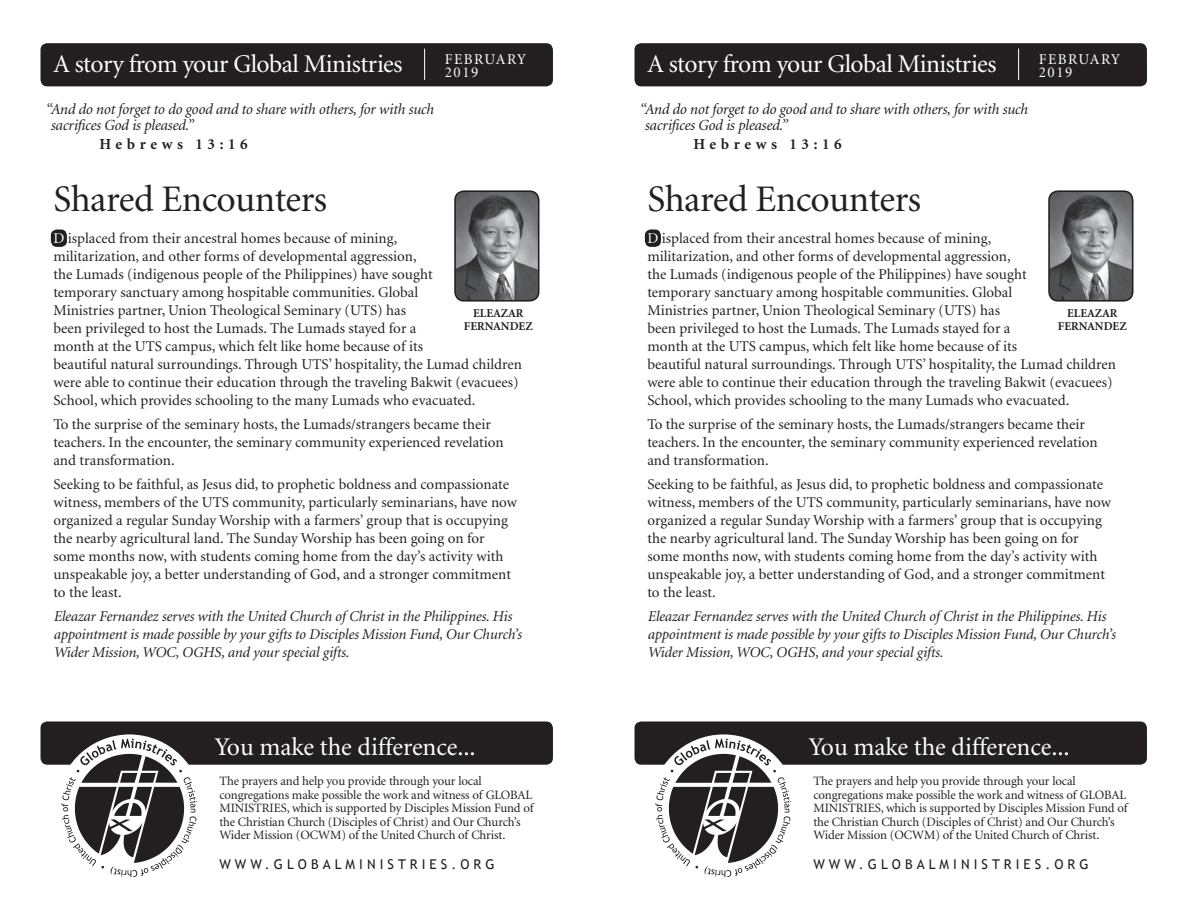
<style>
.page{position:relative;width:1188px;height:918px;background:#fff}
.page>*{position:absolute;margin:0;border:0;box-sizing:border-box;transform-origin:0 0}
.t1{font:37.5px "Minion";letter-spacing:-.015em;color:#231f20}
.t2{font:25.5px "Minion";letter-spacing:-.02em;color:#fff}
.t3{font:italic 15.3px/15.8px "Minion";letter-spacing:-.015em;color:#231f20}
.t4{font:700 15.3px "Minion";letter-spacing:.3em;color:#231f20}
.t5{font:15px/18px "Minion";color:#231f20}
.t6{font:italic 15px/18px "Minion";letter-spacing:-.01em;color:#231f20}
.t7{font:15px/13.5px "Minion";letter-spacing:.1em;color:#fff}
.t8{font:13.5px "Trebuchet MS";letter-spacing:.3em;color:#231f20}
.t9{font:12.75px/13.5px "Minion";letter-spacing:-.01em;color:#231f20}
.t10{font:700 12px/13.5px "Minion";color:#231f20;text-align:center}
.s1{color:#fff}
</style>
<div class="page">
<div style="left:51px;top:230px;width:16px;height:17px;background:#231f20;border-radius:6px"></div>
<div style="left:40px;top:43px;width:513px;height:43px;background:#231f20;border-radius:7px"></div>
<div style="left:40px;top:722px;width:513px;height:43px;background:#231f20;border-radius:7px"></div>
<img style="left:57px;top:735px;width:145px;height:143px">
<hr style="left:424px;top:49px;width:1px;height:31px;background:#fff">
<img style="left:457px;top:192px;width:82px;height:108px">
<div style="left:454px;top:190px;width:85px;height:112px;border:2px solid #231f20;border-radius:9px"></div>
<div style="left:645px;top:230px;width:16px;height:17px;background:#231f20;border-radius:6px"></div>
<div style="left:634px;top:43px;width:513px;height:43px;background:#231f20;border-radius:7px"></div>
<div style="left:634px;top:722px;width:513px;height:43px;background:#231f20;border-radius:7px"></div>
<img style="left:651px;top:735px;width:145px;height:143px">
<hr style="left:1018px;top:49px;width:1px;height:31px;background:#fff">
<img style="left:1051px;top:192px;width:82px;height:108px">
<div style="left:1048px;top:190px;width:85px;height:112px;border:2px solid #231f20;border-radius:9px"></div>
<h2 class="t2" style="left:53px;top:51px;width:351px">A story from your Global Ministries</h2>
<p class="t7" style="left:445px;top:53px;width:83px">FEBRUARY<br>2019</p>
<h2 class="t2" style="left:647px;top:51px;width:351px">A story from your Global Ministries</h2>
<p class="t7" style="left:1039px;top:53px;width:83px">FEBRUARY<br>2019</p>
<p class="t3" style="left:51px;top:102px;width:385px;text-indent:-5px">“And do not forget to do good and to share with others, for with such sacrifices God is pleased.”</p>
<p class="t4" style="left:100px;top:137px;width:150px">Hebrews 13:16</p>
<p class="t3" style="left:645px;top:102px;width:385px;text-indent:-5px">“And do not forget to do good and to share with others, for with such sacrifices God is pleased.”</p>
<p class="t4" style="left:694px;top:137px;width:150px">Hebrews 13:16</p>
<h1 class="t1" style="left:53px;top:180px;width:275px">Shared Encounters</h1>
<p class="t5" style="left:53px;top:230px;width:470px"><span class="s1">D</span> isplaced from their ancestral homes because of mining,<br>militarization, and other forms of developmental aggression,<br>the Lumads (indigenous people of the Philippines) have sought<br>temporary sanctuary among hospitable communities. Global<br>Ministries partner, Union Theological Seminary (UTS) has<br>been privileged to host the Lumads. The Lumads stayed for a<br>month at the UTS campus, which felt like home because of its<br>beautiful natural surroundings. Through UTS’ hospitality, the Lumad children were able to continue their education through the traveling Bakwit (evacuees)<br>School, which provides schooling to the many Lumads who evacuated.</p>
<p class="t5" style="left:53px;top:416px;width:452px">To the surprise of the seminary hosts, the Lumads/strangers became their teachers. In the encounter, the seminary community experienced revelation and transformation.</p>
<p class="t5" style="left:53px;top:476px;width:465px">Seeking to be faithful, as Jesus did, to prophetic boldness and compassionate witness, members of the UTS community, particularly seminarians, have now organized a regular Sunday Worship with a farmers’ group that is occupying the nearby agricultural land. The Sunday Worship has been going on for some months now, with students coming home from the day’s activity with unspeakable joy, a better understanding of God, and a stronger commitment to the least.</p>
<p class="t6" style="left:53px;top:608px;width:470px">Eleazar Fernandez serves with the United Church of Christ in the Philippines. His appointment is made possible by your gifts to Disciples Mission Fund, Our Church’s<br>Wider Mission, WOC, OGHS, and your special gifts.</p>
<p class="t10" style="left:464px;top:307px;width:70px">ELEAZAR<br>FERNANDEZ</p>
<h1 class="t1" style="left:647px;top:180px;width:275px">Shared Encounters</h1>
<p class="t5" style="left:647px;top:230px;width:470px"><span class="s1">D</span> isplaced from their ancestral homes because of mining,<br>militarization, and other forms of developmental aggression,<br>the Lumads (indigenous people of the Philippines) have sought<br>temporary sanctuary among hospitable communities. Global<br>Ministries partner, Union Theological Seminary (UTS) has<br>been privileged to host the Lumads. The Lumads stayed for a<br>month at the UTS campus, which felt like home because of its<br>beautiful natural surroundings. Through UTS’ hospitality, the Lumad children were able to continue their education through the traveling Bakwit (evacuees)<br>School, which provides schooling to the many Lumads who evacuated.</p>
<p class="t5" style="left:647px;top:416px;width:452px">To the surprise of the seminary hosts, the Lumads/strangers became their teachers. In the encounter, the seminary community experienced revelation and transformation.</p>
<p class="t5" style="left:647px;top:476px;width:465px">Seeking to be faithful, as Jesus did, to prophetic boldness and compassionate witness, members of the UTS community, particularly seminarians, have now organized a regular Sunday Worship with a farmers’ group that is occupying the nearby agricultural land. The Sunday Worship has been going on for some months now, with students coming home from the day’s activity with unspeakable joy, a better understanding of God, and a stronger commitment to the least.</p>
<p class="t6" style="left:647px;top:608px;width:470px">Eleazar Fernandez serves with the United Church of Christ in the Philippines. His appointment is made possible by your gifts to Disciples Mission Fund, Our Church’s<br>Wider Mission, WOC, OGHS, and your special gifts.</p>
<p class="t10" style="left:1058px;top:307px;width:70px">ELEAZAR<br>FERNANDEZ</p>
<h2 class="t2" style="left:215px;top:735px;width:262px">You make the difference...</h2>
<h2 class="t2" style="left:809px;top:735px;width:262px">You make the difference...</h2>
<p class="t9" style="left:219px;top:775px;width:316px">The prayers and help you provide through your local congregations make possible the work and witness of GLOBAL MINISTRIES, which is supported by Disciples Mission Fund of the Christian Church (Disciples of Christ) and Our Church’s Wider Mission (OCWM) of the United Church of Christ.</p>
<p class="t8" style="left:219px;top:856px;width:277px">WWW.GLOBALMINISTRIES.ORG</p>
<p class="t9" style="left:813px;top:775px;width:316px">The prayers and help you provide through your local congregations make possible the work and witness of GLOBAL MINISTRIES, which is supported by Disciples Mission Fund of the Christian Church (Disciples of Christ) and Our Church’s Wider Mission (OCWM) of the United Church of Christ.</p>
<p class="t8" style="left:813px;top:856px;width:277px">WWW.GLOBALMINISTRIES.ORG</p>
</div>
